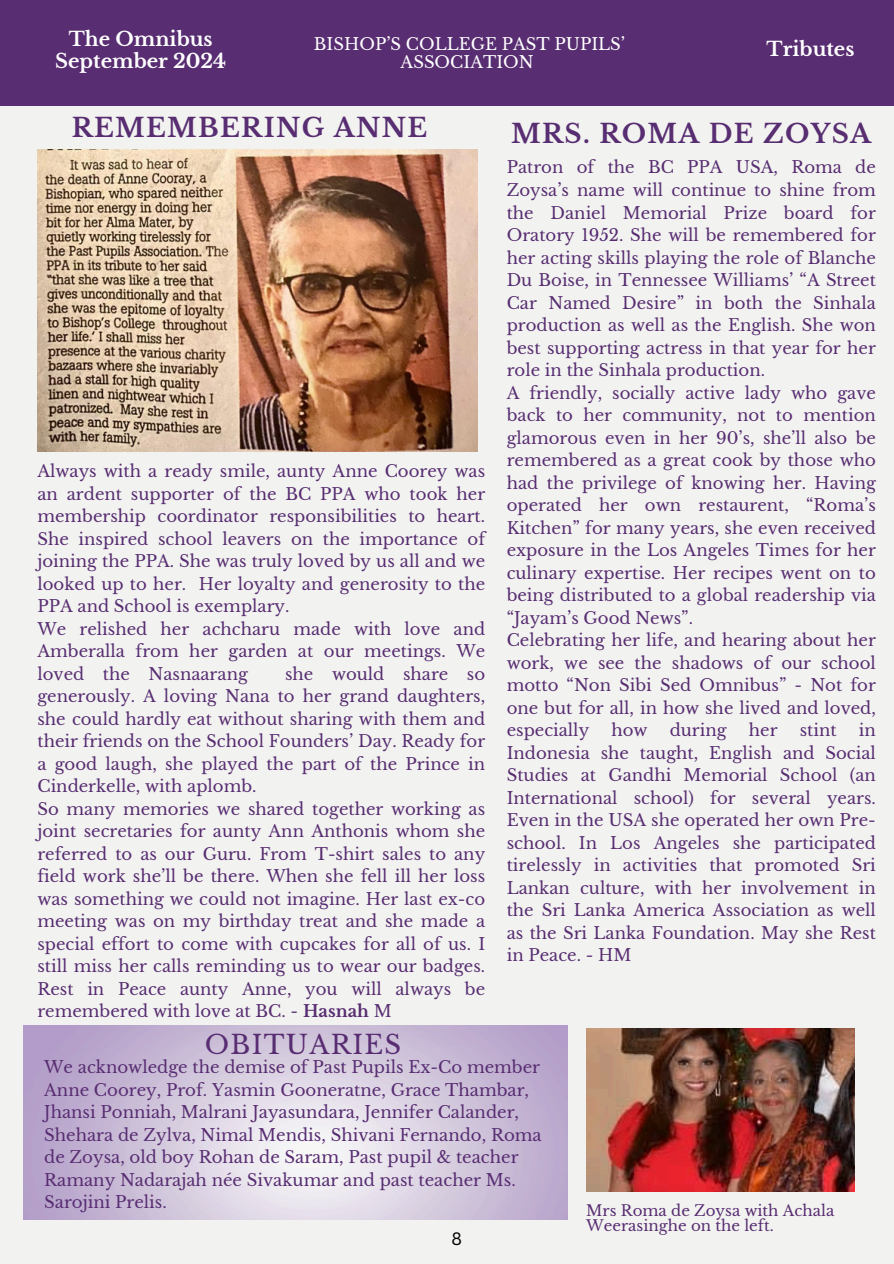
<style>
.page{position:relative;width:894px;height:1264px;background:#fff}
.page>*{position:absolute;margin:0;border:0;box-sizing:border-box;transform-origin:0 0}
.t1{font:700 25.8px "Libre Baskerville";letter-spacing:.05em;color:#582d72}
.t2{font:25.8px "Libre Baskerville";letter-spacing:.05em;color:#582d72}
.t3{font:700 19.5px/21.3px "Libre Baskerville";color:#fff;text-align:center}
.t4{font:17.4px "Canva Sans";color:#000}
.t5{font:16.5px/22.5px "Libre Baskerville";color:#582d72;text-align:justify}
.t6{font:16.5px/18px "Libre Baskerville";color:#fff;text-align:center}
.t7{font:15px "Libre Baskerville";color:#582d72}
.s1{font-weight:700}
</style>
<div class="page">
<div style="left:0;top:0;width:893px;height:1263px;background:#f2f3f0"></div>
<div style="left:0;top:0;width:893px;height:106px;background:#582d72"></div>
<img style="left:37px;top:149px;width:440px;height:302px">
<img style="left:586px;top:1028px;width:268px;height:163px">
<p class="t3" style="left:55px;top:29px;width:172px">The Omnibus<br>September 2024</p>
<p class="t6" style="left:314px;top:35px;width:312px">BISHOP’S COLLEGE PAST PUPILS’<br>ASSOCIATION</p>
<p class="t3" style="left:766px;top:38px;width:89px">Tributes</p>
<p class="t1" style="left:72px;top:112px;width:357px">REMEMBERING ANNE</p>
<h3 class="t5" style="left:37px;top:460px;width:449px">Always with a ready smile, aunty Anne Coorey was an ardent supporter of the BC PPA who took her membership coordinator responsibilities to heart.<br>She inspired school leavers on the importance of joining the PPA. She was truly loved by us all and we looked up to her. Her loyalty and generosity to the PPA and School is exemplary.</h3>
<h1 class="t5" style="left:37px;top:617px;width:449px">We relished her achcharu made with love and Amberalla from her garden at our meetings. We loved the Nasnaarang</h1>
<h1 class="t5" style="left:37px;top:662px;width:449px;text-indent:247px">she would share so generously. A loving Nana to her grand daughters, she could hardly eat without sharing with them and their friends on the School Founders’ Day. Ready for a good laugh, she played the part of the Prince in Cinderkelle, with aplomb.</h1>
<h1 class="t5" style="left:37px;top:797px;width:449px">So many memories we shared together working as joint secretaries for aunty Ann Anthonis whom she referred to as our Guru. From T-shirt sales to any field work she’ll be there. When she fell ill her loss was something we could not imagine. Her last ex-co meeting was on my birthday treat and she made a special effort to come with cupcakes for all of us. I still miss her calls reminding us to wear our badges.<br>Rest in Peace aunty Anne, you will always be remembered with love at BC. - <span class="s1">Hasnah</span> M</h1>
<p class="t2" style="left:205px;top:1028px;width:198px">OBITUARIES</p>
<h2 class="t1" style="left:511px;top:118px;width:361px">MRS. ROMA DE ZOYSA</h2>
<p class="t5" style="left:506px;top:156px;width:370px">Patron of the BC PPA USA, Roma de Zoysa’s name will continue to shine from the Daniel Memorial Prize board for Oratory 1952. She will be remembered for her acting skills playing the role of Blanche Du Boise, in Tennessee Williams’ “A Street Car Named Desire” in both the Sinhala production as well as the English. She won best supporting actress in that year for her role in the Sinhala production.</p>
<p class="t5" style="left:506px;top:381px;width:370px">A friendly, socially active lady who gave back to her community, not to mention glamorous even in her 90’s, she’ll also be remembered as a great cook by those who had the privilege of knowing her. Having operated her own restaurent, “Roma’s Kitchen” for many years, she even received exposure in the Los Angeles Times for her culinary expertise. Her recipes went on to being distributed to a global readership via “Jayam’s Good News”.</p>
<p class="t5" style="left:506px;top:629px;width:370px">Celebrating her life, and hearing about her work, we see the shadows of our school motto “Non Sibi Sed Omnibus” - Not for one but for all, in how she lived and loved, especially</p>
<p class="t5" style="left:611px;top:719px;width:38px">how</p>
<p class="t5" style="left:669px;top:719px;width:58px">during</p>
<p class="t5" style="left:748px;top:719px;width:30px">her</p>
<p class="t5" style="left:799px;top:719px;width:38px">stint</p>
<p class="t5" style="left:506px;top:719px;width:370px;text-indent:352px">in Indonesia she taught, English and Social Studies at Gandhi Memorial School (an International school) for several years.<br>Even in the USA she operated her own Pre&shy;school. In Los Angeles she participated tirelessly in activities that promoted Sri Lankan culture, with her involvement in the Sri Lanka America Association as well as the Sri Lanka Foundation. May she Rest in Peace. - HM</p>
<p class="t5" style="left:44px;top:1056px;width:499px;text-align:left">We acknowledge the demise of Past Pupils Ex-Co member Anne Coorey, Prof. Yasmin Gooneratne, Grace Thambar, Jhansi Ponniah, Malrani Jayasundara, Jennifer Calander, Shehara de Zylva, Nimal Mendis, Shivani Fernando, Roma de Zoysa, old boy Rohan de Saram, Past pupil &amp; teacher Ramany Nadarajah née Sivakumar and past teacher Ms.<br>Sarojini Prelis.</p>
<p class="t4" style="left:451px;top:1226px;width:12px">8</p>
<p class="t7" style="left:586px;top:1201px;width:249px">Mrs Roma de Zoysa with Achala</p>
<p class="t7" style="left:586px;top:1216px;width:189px">Weerasinghe on the left.</p>
</div>
